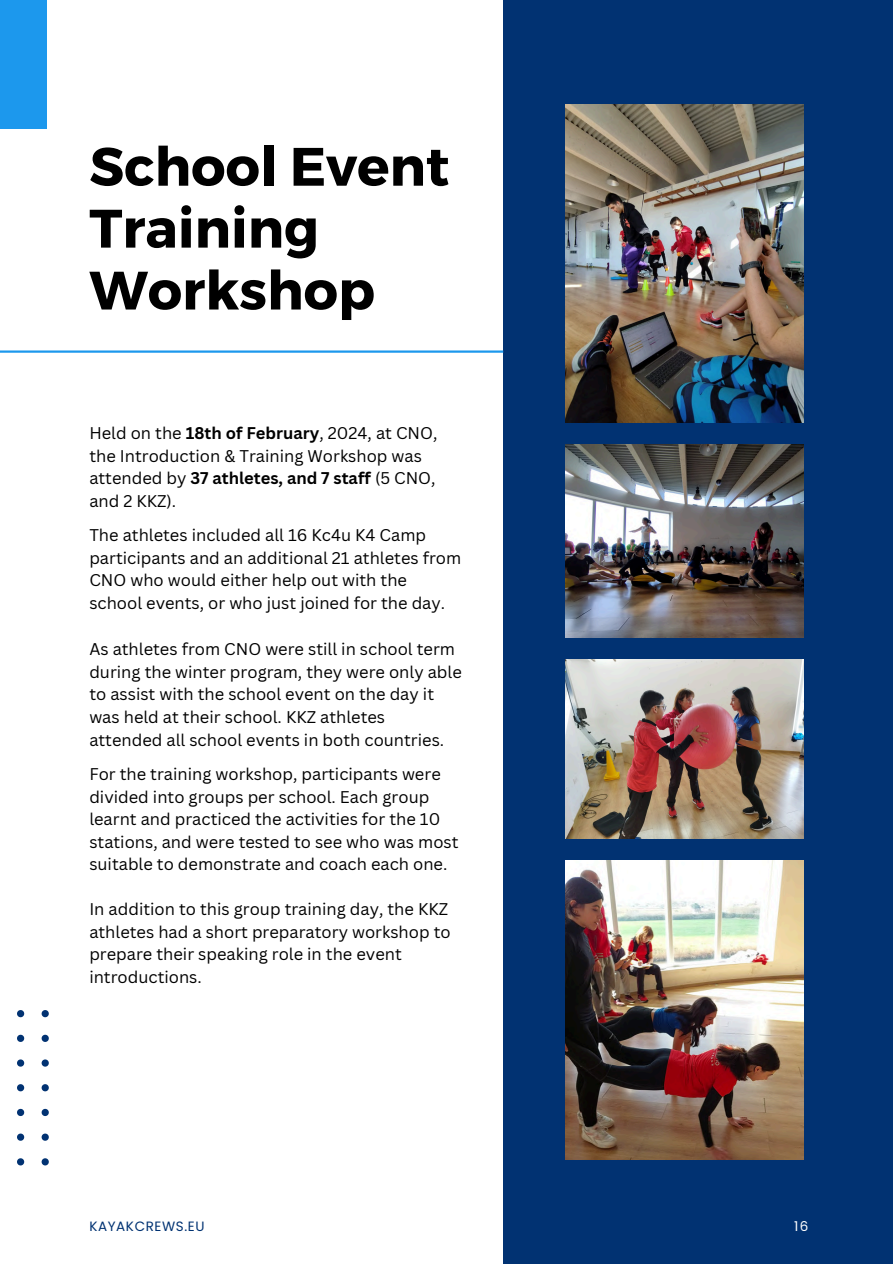
<style>
.page{position:relative;width:893px;height:1264px;background:#fff}
.page>*{position:absolute;margin:0;border:0;box-sizing:border-box;transform-origin:0 0}
.t1{font:700 54px/61.8px "Montserrat";color:#000}
.t2{font:16.5px/22.5px "Canva Sans";color:#000}
.t3{font:13.5px "Poppins";letter-spacing:.045em;color:#013272}
.t4{font:13.5px "Poppins";color:#fff}
.s1{font-weight:700}
</style>
<div class="page">
<div style="left:503px;top:0;width:389px;height:1263px;background:#013272"></div>
<img style="left:565px;top:660px;width:238px;height:178px">
<img style="left:565px;top:444px;width:238px;height:194px">
<img style="left:565px;top:860px;width:238px;height:299px">
<img style="left:565px;top:104px;width:238px;height:318px">
<hr style="left:0;top:350px;width:503px;height:3px;background:#1c98ed">
<div style="left:0;top:0;width:46px;height:129px;background:#1c98ed"></div>
<svg style="left:17px;top:1010px;width:7px;height:7px"></svg>
<svg style="left:42px;top:1010px;width:7px;height:7px"></svg>
<svg style="left:17px;top:1034px;width:7px;height:7px"></svg>
<svg style="left:42px;top:1034px;width:7px;height:7px"></svg>
<svg style="left:17px;top:1059px;width:7px;height:7px"></svg>
<svg style="left:42px;top:1059px;width:7px;height:7px"></svg>
<svg style="left:17px;top:1084px;width:7px;height:7px"></svg>
<svg style="left:42px;top:1084px;width:7px;height:7px"></svg>
<svg style="left:17px;top:1108px;width:7px;height:8px"></svg>
<svg style="left:42px;top:1108px;width:7px;height:8px"></svg>
<svg style="left:17px;top:1133px;width:7px;height:7px"></svg>
<svg style="left:42px;top:1133px;width:7px;height:7px"></svg>
<svg style="left:17px;top:1158px;width:7px;height:7px"></svg>
<svg style="left:42px;top:1158px;width:7px;height:7px"></svg>
<h1 class="t1" style="left:89px;top:133px;width:361px">School Event<br>Training<br>Workshop</h1>
<p class="t2" style="left:89px;top:421px;width:349px">Held on the <span class="s1">18th of February</span>, 2024, at CNO, the Introduction &amp; Training Workshop was attended by <span class="s1">37 athletes, and 7 staff</span> (5 CNO, and 2 KKZ).</p>
<p class="t2" style="left:89px;top:523px;width:373px">The athletes included all 16 Kc4u K4 Camp participants and an additional 21 athletes from CNO who would either help out with the school events, or who just joined for the day.</p>
<h2 class="t2" style="left:89px;top:637px;width:374px">As athletes from CNO were still in school term during the winter program, they were only able to assist with the school event on the day it was held at their school. KKZ athletes attended all school events in both countries.</h2>
<h2 class="t2" style="left:89px;top:762px;width:370px">For the training workshop, participants were divided into groups per school. Each group learnt and practiced the activities for the 10 stations, and were tested to see who was most suitable to demonstrate and coach each one.</h2>
<h2 class="t2" style="left:89px;top:897px;width:363px">In addition to this group training day, the KKZ athletes had a short preparatory workshop to prepare their speaking role in the event introductions.</h2>
<h2 class="t3" style="left:89px;top:1217px;width:117px">KAYAKCREWS.EU</h2>
<h2 class="t4" style="left:794px;top:1217px;width:16px">16</h2>
</div>
